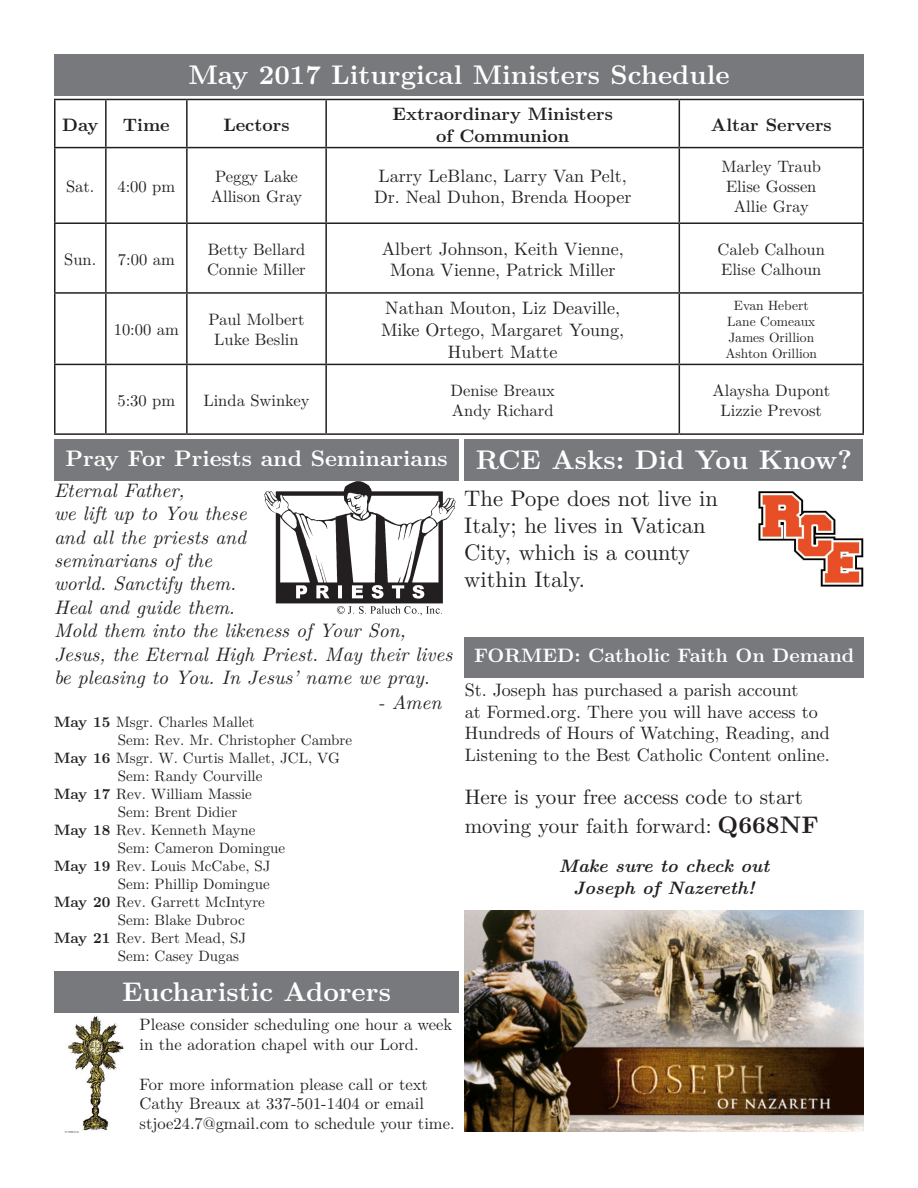
<style>
.page{position:relative;width:918px;height:1188px;background:#fff}
.page>*{position:absolute;margin:0;border:0;box-sizing:border-box;transform-origin:0 0}
.t1{font:700 27px "LM Roman 10";color:#fff}
.t2{font:22.5px/27px "LM Roman 10";color:#231f20}
.t3{font:700 22.5px "LM Roman 10";color:#fff}
.t4{font:21px/28.8px "LM Roman 10";color:#231f20}
.t5{font:italic 19.5px/23.4px "LM Roman 10";color:#231f20}
.t6{font:700 19.5px "LM Roman 10";color:#fff}
.t7{font:italic 19.35px "LM Roman 10";color:#231f20}
.t8{font:18px/21.6px "LM Roman 10";color:#231f20}
.t9{font:700 18px/21.6px "LM Roman 10";color:#231f20;text-align:center}
.t10{font:italic 700 18px/21.6px "LM Roman 10";color:#231f20;text-align:center}
.t11{font:16.5px/19.8px "LM Roman 10";color:#231f20}
.t12{font:15px "LM Roman 10";color:#231f20}
.t13{font:13.5px/16.2px "LM Roman 10";color:#231f20;text-align:center}
.s1{font-weight:700}
.s2{font-weight:700;font-size:24px}
</style>
<div class="page">
<div style="left:54px;top:54px;width:810px;height:41px;background:#77797c"></div>
<div style="left:54px;top:439px;width:405px;height:41px;background:#77797c"></div>
<img style="left:264px;top:480px;width:195px;height:136px">
<img style="left:64px;top:1012px;width:62px;height:120px">
<div style="left:54px;top:971px;width:405px;height:41px;background:#77797c"></div>
<hr style="left:54px;top:99px;width:52px;height:1px;background:#231f20">
<hr style="left:54px;top:100px;width:2px;height:47px;background:#231f20">
<hr style="left:106px;top:99px;width:81px;height:1px;background:#231f20">
<hr style="left:105px;top:100px;width:2px;height:47px;background:#231f20">
<hr style="left:187px;top:99px;width:139px;height:1px;background:#231f20">
<hr style="left:186px;top:100px;width:2px;height:47px;background:#231f20">
<hr style="left:326px;top:99px;width:353px;height:1px;background:#231f20">
<hr style="left:325px;top:100px;width:2px;height:47px;background:#231f20">
<hr style="left:679px;top:99px;width:185px;height:1px;background:#231f20">
<hr style="left:679px;top:100px;width:1px;height:47px;background:#231f20">
<hr style="left:862px;top:100px;width:2px;height:47px;background:#231f20">
<hr style="left:54px;top:147px;width:52px;height:1px;background:#231f20">
<hr style="left:54px;top:148px;width:2px;height:74px;background:#231f20">
<hr style="left:106px;top:147px;width:81px;height:1px;background:#231f20">
<hr style="left:105px;top:148px;width:2px;height:74px;background:#231f20">
<hr style="left:187px;top:147px;width:139px;height:1px;background:#231f20">
<hr style="left:186px;top:148px;width:2px;height:74px;background:#231f20">
<hr style="left:326px;top:147px;width:353px;height:1px;background:#231f20">
<hr style="left:325px;top:148px;width:2px;height:74px;background:#231f20">
<hr style="left:679px;top:147px;width:185px;height:1px;background:#231f20">
<hr style="left:679px;top:148px;width:1px;height:74px;background:#231f20">
<hr style="left:862px;top:148px;width:2px;height:74px;background:#231f20">
<hr style="left:54px;top:222px;width:52px;height:2px;background:#231f20">
<hr style="left:54px;top:224px;width:2px;height:68px;background:#231f20">
<hr style="left:106px;top:222px;width:81px;height:2px;background:#231f20">
<hr style="left:105px;top:224px;width:2px;height:68px;background:#231f20">
<hr style="left:187px;top:222px;width:139px;height:2px;background:#231f20">
<hr style="left:186px;top:224px;width:2px;height:68px;background:#231f20">
<hr style="left:326px;top:222px;width:353px;height:2px;background:#231f20">
<hr style="left:325px;top:224px;width:2px;height:68px;background:#231f20">
<hr style="left:679px;top:222px;width:185px;height:2px;background:#231f20">
<hr style="left:679px;top:224px;width:1px;height:68px;background:#231f20">
<hr style="left:862px;top:224px;width:2px;height:68px;background:#231f20">
<hr style="left:54px;top:292px;width:52px;height:2px;background:#231f20">
<hr style="left:54px;top:294px;width:2px;height:70px;background:#231f20">
<hr style="left:106px;top:292px;width:81px;height:2px;background:#231f20">
<hr style="left:105px;top:294px;width:2px;height:70px;background:#231f20">
<hr style="left:187px;top:292px;width:139px;height:2px;background:#231f20">
<hr style="left:186px;top:294px;width:2px;height:70px;background:#231f20">
<hr style="left:326px;top:292px;width:353px;height:2px;background:#231f20">
<hr style="left:325px;top:294px;width:2px;height:70px;background:#231f20">
<hr style="left:679px;top:292px;width:185px;height:2px;background:#231f20">
<hr style="left:679px;top:294px;width:1px;height:70px;background:#231f20">
<hr style="left:862px;top:294px;width:2px;height:70px;background:#231f20">
<hr style="left:54px;top:364px;width:52px;height:1px;background:#231f20">
<hr style="left:54px;top:365px;width:2px;height:68px;background:#231f20">
<hr style="left:106px;top:364px;width:81px;height:1px;background:#231f20">
<hr style="left:105px;top:365px;width:2px;height:68px;background:#231f20">
<hr style="left:187px;top:364px;width:139px;height:1px;background:#231f20">
<hr style="left:186px;top:365px;width:2px;height:68px;background:#231f20">
<hr style="left:326px;top:364px;width:353px;height:1px;background:#231f20">
<hr style="left:325px;top:365px;width:2px;height:68px;background:#231f20">
<hr style="left:679px;top:364px;width:185px;height:1px;background:#231f20">
<hr style="left:679px;top:365px;width:1px;height:68px;background:#231f20">
<hr style="left:862px;top:365px;width:2px;height:68px;background:#231f20">
<hr style="left:54px;top:433px;width:52px;height:2px;background:#231f20">
<hr style="left:106px;top:433px;width:81px;height:2px;background:#231f20">
<hr style="left:187px;top:433px;width:139px;height:2px;background:#231f20">
<hr style="left:326px;top:433px;width:353px;height:2px;background:#231f20">
<hr style="left:679px;top:433px;width:185px;height:2px;background:#231f20">
<div style="left:465px;top:439px;width:398px;height:41px;background:#77797c"></div>
<img style="left:758px;top:491px;width:106px;height:96px">
<div style="left:465px;top:637px;width:399px;height:41px;background:#77797c"></div>
<img style="left:465px;top:910px;width:399px;height:221px">
<h1 class="t1" style="left:188px;top:54px;width:543px">May 2017 Liturgical Ministers Schedule</h1>
<p class="t9" style="left:62px;top:112px;width:38px">Day</p>
<p class="t9" style="left:123px;top:112px;width:48px">Time</p>
<p class="t9" style="left:223px;top:112px;width:68px">Lectors</p>
<p class="t9" style="left:393px;top:102px;width:222px">Extraordinary Ministers of Communion</p>
<p class="t9" style="left:711px;top:112px;width:122px">Altar Servers</p>
<p class="t11" style="left:66px;top:175px;width:30px">Sat.</p>
<p class="t11" style="left:117px;top:175px;width:59px">4:00 pm</p>
<p class="t11" style="left:211px;top:165px;width:93px">Peggy Lake<br>Allison Gray</p>
<p class="t8" style="left:374px;top:164px;width:259px">Larry LeBlanc, Larry Van Pelt,<br>Dr. Neal Duhon, Brenda Hooper</p>
<p class="t11" style="left:721px;top:155px;width:101px;text-align:center">Marley Traub<br>Elise Gossen<br>Allie Gray</p>
<p class="t11" style="left:64px;top:248px;width:34px">Sun.</p>
<p class="t11" style="left:118px;top:248px;width:58px">7:00 am</p>
<p class="t11" style="left:207px;top:238px;width:100px">Betty Bellard<br>Connie Miller</p>
<p class="t8" style="left:382px;top:236px;width:243px;text-align:center">Albert Johnson, Keith Vienne,<br>Mona Vienne, Patrick Miller</p>
<p class="t11" style="left:718px;top:238px;width:109px">Caleb Calhoun<br>Elise Calhoun</p>
<p class="t11" style="left:114px;top:319px;width:67px">10:00 am</p>
<p class="t11" style="left:208px;top:309px;width:98px;text-align:center">Paul Molbert<br>Luke Beslin</p>
<p class="t8" style="left:381px;top:296px;width:245px;text-align:center">Nathan Mouton, Liz Deaville,<br>Mike Ortego, Margaret Young,<br>Hubert Matte</p>
<p class="t13" style="left:725px;top:296px;width:93px">Evan Hebert<br>Lane Comeaux<br>James Orillion<br>Ashton Orillion</p>
<p class="t11" style="left:117px;top:389px;width:59px">5:30 pm</p>
<p class="t11" style="left:203px;top:389px;width:108px">Linda Swinkey</p>
<p class="t11" style="left:450px;top:379px;width:106px">Denise Breaux<br>Andy Richard</p>
<p class="t11" style="left:712px;top:379px;width:119px;text-align:center">Alaysha Dupont<br>Lizzie Prevost</p>
<h1 class="t1" style="left:476px;top:439px;width:378px">RCE Asks: Did You Know?</h1>
<h2 class="t2" style="left:464px;top:483px;width:255px">The Pope does not live in<br>Italy; he lives in Vatican<br>City, which is a county within Italy.</h2>
<h2 class="t3" style="left:65px;top:441px;width:384px">Pray For Priests and Seminarians</h2>
<p class="t5" style="left:54px;top:477px;width:400px">Eternal Father,<br>we lift up to You these<br>and all the priests and<br>seminarians of the<br>world. Sanctify them.<br>Heal and guide them.<br>Mold them into the likeness of Your Son,<br>Jesus, the Eternal High Priest. May their lives be pleasing to You. In Jesus’ name we pray.</p>
<p class="t7" style="left:378px;top:687px;width:65px">- Amen</p>
<p class="t12" style="left:54px;top:710px;width:202px"><span class="s1">May 15</span> Msgr. Charles Mallet</p>
<p class="t12" style="left:118px;top:728px;width:236px">Sem: Rev. Mr. Christopher Cambre</p>
<p class="t12" style="left:54px;top:746px;width:287px"><span class="s1">May 16</span> Msgr. W. Curtis Mallet, JCL, VG</p>
<p class="t12" style="left:118px;top:764px;width:146px">Sem: Randy Courville</p>
<p class="t12" style="left:54px;top:782px;width:199px"><span class="s1">May 17</span> Rev. William Massie</p>
<p class="t12" style="left:118px;top:800px;width:121px">Sem: Brent Didier</p>
<p class="t12" style="left:54px;top:818px;width:203px"><span class="s1">May 18</span> Rev. Kenneth Mayne</p>
<p class="t12" style="left:118px;top:836px;width:169px">Sem: Cameron Domingue</p>
<p class="t12" style="left:54px;top:854px;width:218px"><span class="s1">May 19</span> Rev. Louis McCabe, SJ</p>
<p class="t12" style="left:118px;top:872px;width:153px">Sem: Phillip Domingue</p>
<p class="t12" style="left:54px;top:890px;width:212px"><span class="s1">May 20</span> Rev. Garrett McIntyre</p>
<p class="t12" style="left:118px;top:908px;width:128px">Sem: Blake Dubroc</p>
<p class="t12" style="left:54px;top:926px;width:194px"><span class="s1">May 21</span> Rev. Bert Mead, SJ</p>
<p class="t12" style="left:118px;top:944px;width:123px">Sem: Casey Dugas</p>
<h1 class="t1" style="left:122px;top:971px;width:270px">Eucharistic Adorers</h1>
<p class="t11" style="left:140px;top:1013px;width:314px">Please consider scheduling one hour a week in the adoration chapel with our Lord.</p>
<p class="t11" style="left:140px;top:1073px;width:317px">For more information please call or text<br>Cathy Breaux at 337-501-1404 or email stjoe24.7@gmail.com to schedule your time.</p>
<p class="t6" style="left:474px;top:640px;width:382px">FORMED: Catholic Faith On Demand</p>
<p class="t8" style="left:465px;top:678px;width:367px">St. Joseph has purchased a parish account<br>at Formed.org. There you will have access to Hundreds of Hours of Watching, Reading, and Listening to the Best Catholic Content online.</p>
<p class="t4" style="left:465px;top:781px;width:356px">Here is your free access code to start moving your faith forward: <span class="s2">Q668NF</span></p>
<p class="t10" style="left:559px;top:854px;width:212px">Make sure to check out<br>Joseph of Nazereth!</p>
</div>
